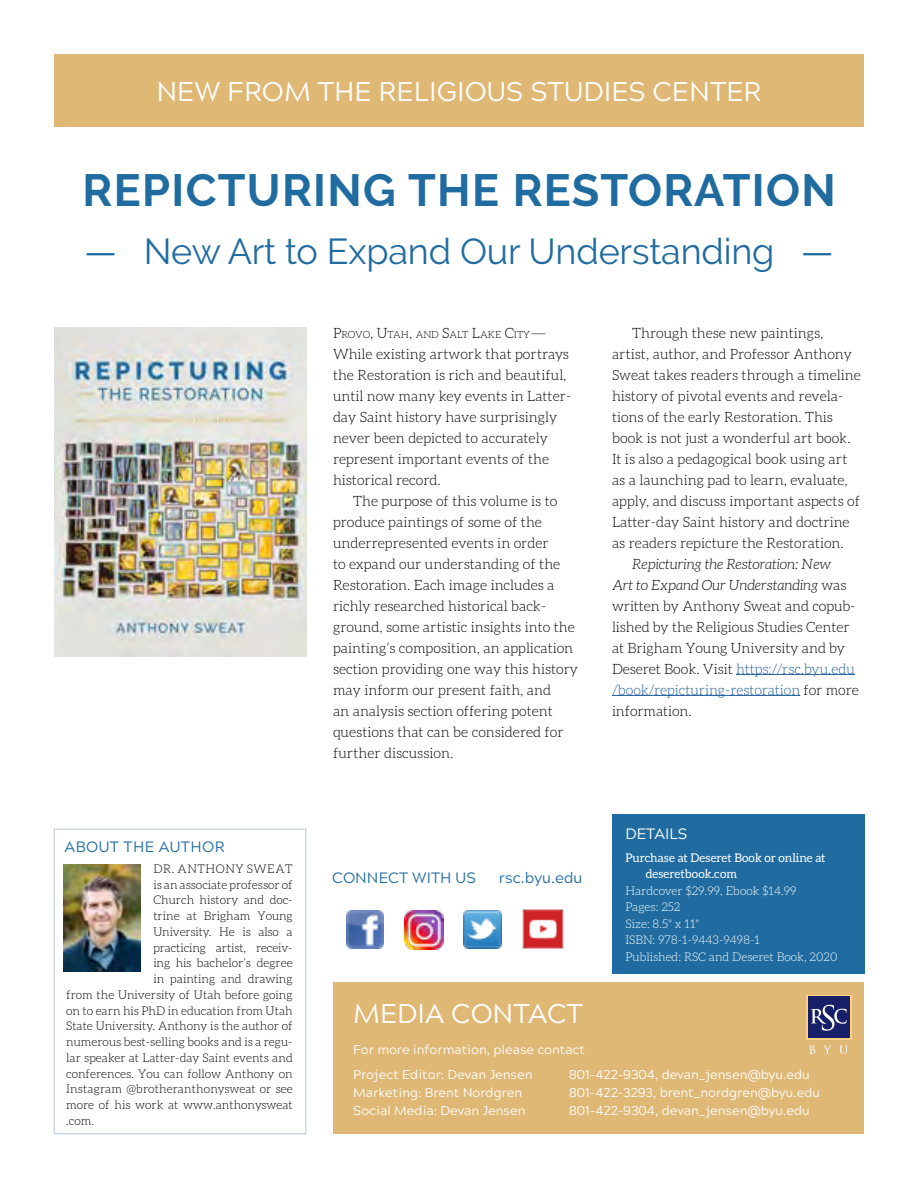
<style>
.page{position:relative;width:918px;height:1188px;background:#fff}
.page>*{position:absolute;margin:0;border:0;box-sizing:border-box;transform-origin:0 0}
.t1{font:700 45px "Raleway";letter-spacing:.03em;color:#206ca0}
.t2{font:36px "Raleway";letter-spacing:-.005em;color:#206ca0}
.t3{font:27px "Acherus Grotesque";color:#fff}
.t4{font:15px "Acherus Grotesque";letter-spacing:.005em;color:#206ca0}
.t5{font:15px "Acherus Grotesque";letter-spacing:.025em;color:#206ca0}
.t6{font:15px "Acherus Grotesque";color:#fff}
.t7{font:300 14.25px/21px "Aleo";color:#000}
.t8{font:12.75px/24.8px "Acherus Grotesque";color:#fff}
.t9{font:300 12px "Aleo";color:#000}
.t10{font:300 12px/16.5px "Aleo";color:#fff}
.t11{font:12px/16.5px "Aleo";color:#fff}
.t12{font:300 12px "Aleo";letter-spacing:.05em;color:#000}
.t13{font:300 10.05px "Aleo";color:#000}
.s1{font-size:14.25px}
.s2{font-style:italic}
.s3{color:#215e9e}
</style>
<div class="page">
<div style="left:333px;top:983px;width:531px;height:151px;background:#e0b875"></div>
<svg style="left:806px;top:995px;width:45px;height:45px"></svg>
<div style="left:808px;top:996px;width:41px;height:42px;background:#171f69"></div>
<svg style="left:811px;top:1005px;width:36px;height:26px"></svg>
<svg style="left:809px;top:1045px;width:6px;height:9px"></svg>
<svg style="left:823px;top:1045px;width:9px;height:9px"></svg>
<svg style="left:839px;top:1045px;width:9px;height:9px"></svg>
<img style="left:54px;top:327px;width:252px;height:329px">
<div style="left:54px;top:54px;width:810px;height:73px;background:#e0b875"></div>
<div style="left:54px;top:829px;width:252px;height:305px;border:1px solid #b8c4da"></div>
<hr style="left:736px;top:674px;width:119px;height:1px;background:#215e9e">
<hr style="left:612px;top:695px;width:188px;height:1px;background:#215e9e">
<div style="left:612px;top:814px;width:252px;height:160px;background:#206ca0"></div>
<img style="left:346px;top:911px;width:38px;height:37px">
<img style="left:405px;top:911px;width:38px;height:38px">
<img style="left:464px;top:911px;width:37px;height:37px">
<img style="left:523px;top:909px;width:40px;height:40px">
<img style="left:63px;top:864px;width:77px;height:107px">
<h3 class="t3" style="left:156px;top:69px;width:607px">NEW FROM THE RELIGIOUS STUDIES CENTER</h3>
<h1 class="t1" style="left:83px;top:165px;width:755px">REPICTURING THE RESTORATION</h1>
<h2 class="t2" style="left:85px;top:230px;width:751px">— New Art to Expand Our Understanding —</h2>
<p class="t5" style="left:65px;top:834px;width:162px">ABOUT THE AUTHOR</p>
<p class="t12" style="left:153px;top:862px;width:141px">DR. ANTHONY SWEAT</p>
<p class="t9" style="left:153px;top:878px;width:141px">is an associate professor of</p>
<p class="t9" style="left:153px;top:894px;width:141px">Church history and doc-</p>
<p class="t9" style="left:153px;top:910px;width:141px">trine at Brigham Young</p>
<p class="t9" style="left:153px;top:925px;width:141px">University. He is also a</p>
<p class="t9" style="left:153px;top:941px;width:141px">practicing artist, receiv-</p>
<p class="t9" style="left:153px;top:957px;width:141px">ing his bachelor’s degree</p>
<p class="t9" style="left:153px;top:972px;width:141px">in painting and drawing</p>
<p class="t9" style="left:66px;top:988px;width:228px">from the University of Utah before going</p>
<p class="t9" style="left:66px;top:1004px;width:228px">on to earn his PhD in education from Utah</p>
<p class="t9" style="left:66px;top:1020px;width:228px">State University. Anthony is the author of</p>
<p class="t9" style="left:66px;top:1035px;width:228px">numerous best-selling books and is a regu-</p>
<p class="t9" style="left:66px;top:1051px;width:228px">lar speaker at Latter-day Saint events and</p>
<p class="t9" style="left:66px;top:1067px;width:228px">conferences. You can follow Anthony on</p>
<p class="t9" style="left:66px;top:1083px;width:228px">Instagram @brotheranthonysweat or see</p>
<p class="t9" style="left:66px;top:1098px;width:228px">more of his work at www.anthonysweat</p>
<p class="t9" style="left:66px;top:1114px;width:29px">.com.</p>
<p class="t13" style="left:333px;top:329px;width:215px"><span class="s1">P</span>ROVO<span class="s1">, U</span>TAH<span class="s1">,</span> AND <span class="s1">S</span>ALT <span class="s1">L</span>AKE <span class="s1">C</span>ITY<span class="s1">—</span></p>
<p class="t7" style="left:333px;top:343px;width:240px">While existing artwork that portrays the Restoration is rich and beautiful, until now many key events in Latter&shy;day Saint history have surprisingly never been depicted to accurately represent important events of the historical record.</p>
<p class="t7" style="left:333px;top:490px;width:247px;text-indent:20px">The purpose of this volume is to produce paintings of some of the underrepresented events in order<br>to expand our understanding of the Restoration. Each image includes a richly researched historical back&shy;ground, some artistic insights into the painting’s composition, an application section providing one way this history may inform our present faith, and<br>an analysis section offering potent questions that can be considered for further discussion.</p>
<p class="t4" style="left:332px;top:865px;width:145px">CONNECT WITH US</p>
<p class="t4" style="left:499px;top:865px;width:85px">rsc.byu.edu</p>
<p class="t7" style="left:612px;top:322px;width:250px;text-indent:20px">Through these new paintings, artist, author, and Professor Anthony Sweat takes readers through a timeline history of pivotal events and revela&shy;tions of the early Restoration. This book is not just a wonderful art book.<br>It is also a pedagogical book using art as a launching pad to learn, evaluate, apply, and discuss important aspects of Latter-day Saint history and doctrine as readers repicture the Restoration.</p>
<p class="t7" style="left:612px;top:553px;width:248px;text-indent:20px"><span class="s2">Repicturing the Restoration: New<br>Art to Expand Our Understanding</span> was written by Anthony Sweat and copub&shy;lished by the Religious Studies Center at Brigham Young University and by Deseret Book. Visit <span class="s3">https://rsc.byu.edu /book/repicturing-restoration</span> for more information.</p>
<p class="t6" style="left:626px;top:821px;width:63px">DETAILS</p>
<p class="t11" style="left:646px;top:849px;width:181px;text-indent:-20px">Purchase at Deseret Book or online at deseretbook.com</p>
<p class="t10" style="left:626px;top:882px;width:214px">Hardcover $29.99, Ebook $14.99<br>Pages: 252<br>Size: 8.5" x 11"<br>ISBN: 978-1-9443-9498-1<br>Published: RSC and Deseret Book, 2020</p>
<h3 class="t3" style="left:353px;top:990px;width:231px">MEDIA CONTACT</h3>
<p class="t8" style="left:353px;top:1037px;width:233px">For more information, please contact<br>Project Editor: Devan Jensen</p>
<p class="t8" style="left:569px;top:1061px;width:242px">801-422-9304, devan_jensen@byu.edu</p>
<p class="t8" style="left:353px;top:1079px;width:170px">Marketing: Brent Nordgren</p>
<p class="t8" style="left:569px;top:1079px;width:253px">801-422-3293, brent_nordgren@byu.edu</p>
<p class="t8" style="left:353px;top:1097px;width:174px">Social Media: Devan Jensen</p>
<p class="t8" style="left:569px;top:1097px;width:242px">801-422-9304, devan_jensen@byu.edu</p>
</div>
